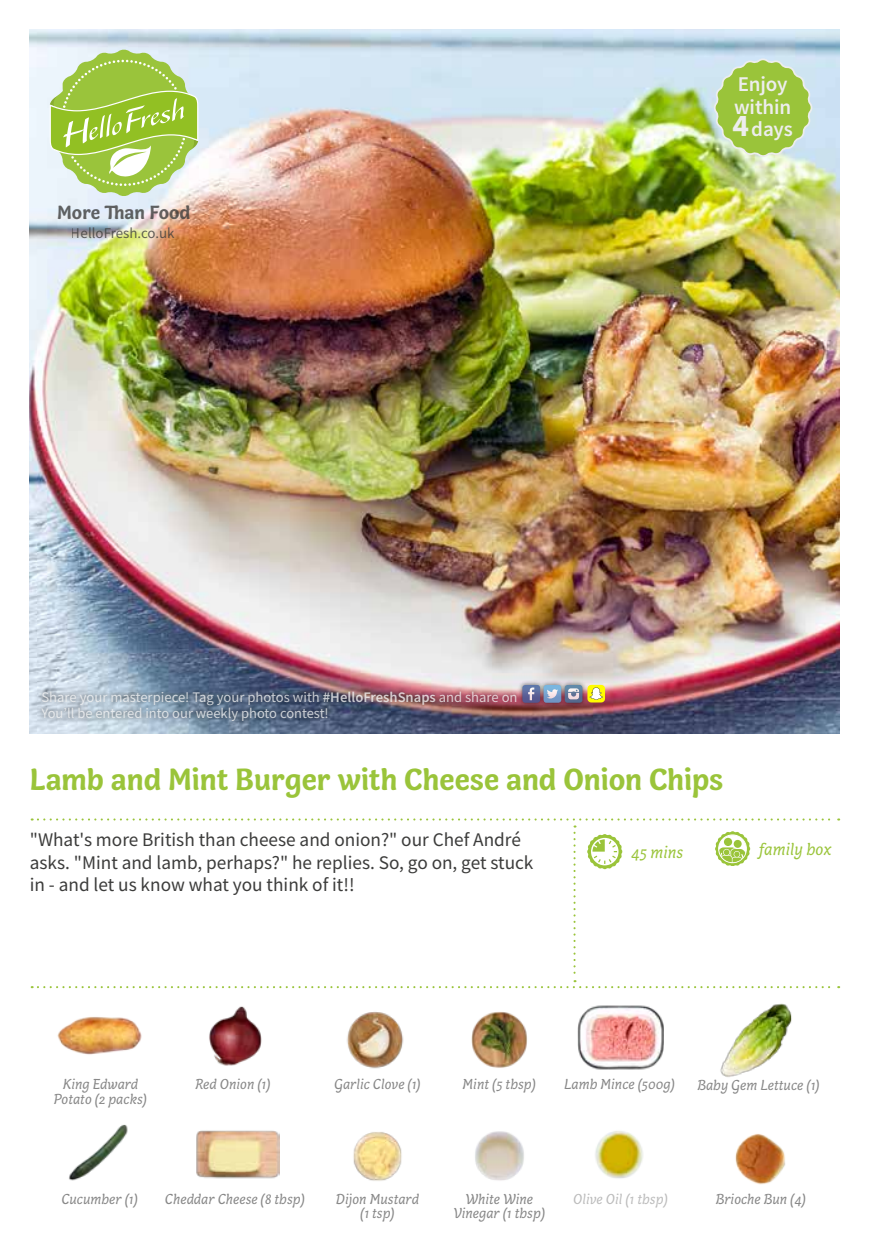
<style>
.page{position:relative;width:869px;height:1241px;background:#fff}
.page>*{position:absolute;margin:0;border:0;box-sizing:border-box;transform-origin:0 0}
.t1{font:700 31.5px "Capucine Basic";letter-spacing:-.005em;color:#9ac43a}
.t2{font:600 21px/22.8px "Source Sans Pro";letter-spacing:-.005em;color:#ededed}
.t3{font:700 19.6px "Capucine Basic";color:#3c3c3b}
.t4{font:19.25px/22.8px "Source Sans Pro";color:#3c3c3b}
.t5{font:italic 17.5px "Capucine Basic";color:#9ac43a}
.t6{font:italic 14.88px/14.5px "Capucine Basic";color:#878787;text-align:center}
.t7{font:14.88px "Source Sans Pro";color:#3c3c3b}
.t8{font:italic 14.88px "Capucine Basic";color:#bcbcbc}
.t9{font:14.53px/16.4px "Source Sans Pro";color:#ededed}
.s1{font-weight:700;font-size:31.5px}
.s2{font-weight:600}
</style>
<div class="page">
<img style="left:30px;top:30px;width:808px;height:703px">
<svg style="left:50px;top:50px;width:148px;height:146px;background:#b5d376"></svg>
<div style="left:37px;top:679px;width:550px;height:46px;background:#000;opacity:.75"></div>
<svg style="left:522px;top:685px;width:18px;height:17px"></svg>
<svg style="left:528px;top:687px;width:6px;height:13px"></svg>
<svg style="left:564px;top:685px;width:18px;height:17px"></svg>
<svg style="left:568px;top:688px;width:10px;height:11px"></svg>
<svg style="left:543px;top:685px;width:18px;height:17px"></svg>
<svg style="left:546px;top:689px;width:12px;height:9px"></svg>
<svg style="left:587px;top:684px;width:17px;height:18px"></svg>
<svg style="left:711px;top:29px;width:103px;height:162px;background:#b4d18d"></svg>
<img style="left:56px;top:988px;width:91px;height:67px">
<svg style="left:32px;top:818px;width:806px;height:170px"></svg>
<img style="left:209px;top:1006px;width:53px;height:60px">
<img style="left:577px;top:1005px;width:86px;height:65px">
<img style="left:471px;top:1011px;width:56px;height:57px">
<img style="left:347px;top:1012px;width:57px;height:57px">
<img style="left:720px;top:1003px;width:72px;height:74px">
<img style="left:69px;top:1124px;width:59px;height:57px">
<img style="left:196px;top:1130px;width:83px;height:49px">
<img style="left:353px;top:1132px;width:49px;height:49px">
<img style="left:475px;top:1131px;width:49px;height:50px">
<img style="left:595px;top:1131px;width:48px;height:48px">
<img style="left:735px;top:1133px;width:51px;height:52px">
<h3 class="t3" style="left:57px;top:198px;width:135px">More Than Food</h3>
<p class="t7" style="left:71px;top:224px;width:105px">HelloFresh.co.uk</p>
<h2 class="t2" style="left:732px;top:72px;width:62px">Enjoy within<br><span class="s1">4</span> days</h2>
<p class="t9" style="left:41px;top:688px;width:477px">Share your masterpiece! Tag your photos with <span class="s2">#HelloFreshSnaps</span> and share on<br>You’ll be entered into our weekly photo contest!</p>
<h1 class="t1" style="left:30px;top:754px;width:695px">Lamb and Mint Burger with Cheese and Onion Chips</h1>
<p class="t4" style="left:30px;top:828px;width:505px">"What's more British than cheese and onion?" our Chef André asks. "Mint and lamb, perhaps?" he replies. So, go on, get stuck in - and let us know what you think of it!!</p>
<p class="t5" style="left:630px;top:839px;width:54px">45 mins</p>
<p class="t5" style="left:758px;top:836px;width:74px">family box</p>
<p class="t6" style="left:54px;top:1077px;width:95px">King Edward<br>Potato (2 packs)</p>
<p class="t6" style="left:195px;top:1077px;width:77px">Red Onion (1)</p>
<p class="t6" style="left:334px;top:1077px;width:88px">Garlic Clove (1)</p>
<p class="t6" style="left:462px;top:1077px;width:75px">Mint (5 tbsp)</p>
<p class="t6" style="left:563px;top:1077px;width:112px">Lamb Mince (500g)</p>
<p class="t6" style="left:697px;top:1078px;width:124px">Baby Gem Lettuce (1)</p>
<p class="t6" style="left:61px;top:1192px;width:78px">Cucumber (1)</p>
<p class="t6" style="left:165px;top:1192px;width:142px">Cheddar Cheese (8 tbsp)</p>
<p class="t6" style="left:336px;top:1192px;width:85px">Dijon Mustard (1 tsp)</p>
<p class="t6" style="left:453px;top:1192px;width:93px">White Wine<br>Vinegar (1 tbsp)</p>
<p class="t8" style="left:572px;top:1187px;width:96px">Olive Oil (1 tbsp)</p>
<p class="t6" style="left:715px;top:1192px;width:92px">Brioche Bun (4)</p>
</div>
